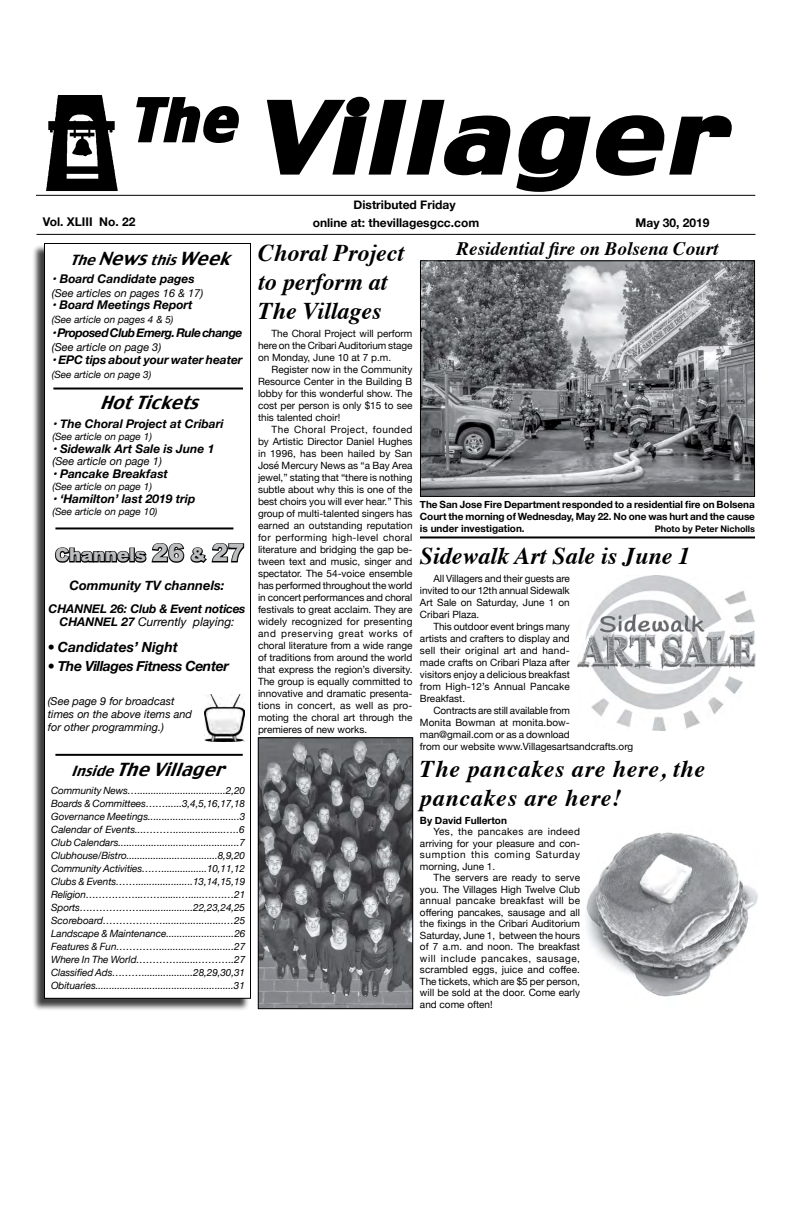
<style>
.page{position:relative;width:792px;height:1224px;background:#fff}
.page>*{position:absolute;margin:0;border:0;box-sizing:border-box;transform-origin:0 0}
.t1{font:italic 96px "Charcoal";color:#000;scale:1.2 1}
.t2{font:italic 56px "Charcoal";color:#000}
.t3{font:italic 700 24px/28.8px "Times";color:#000}
.t4{font:italic 700 24px/28.8px "Times";letter-spacing:.03em;color:#000}
.t5{font:italic 700 19px "Times";color:#000}
.t6{font:italic 18px "Charcoal";color:#000}
.t7{font:900 18px "Arial";color:#bcbec0}
.t8{font:italic 700 14px "Helvetica Neue";letter-spacing:-.03em;color:#000}
.t9{font:italic 700 14px "Helvetica Neue";color:#000}
.t10{font:italic 700 13px "Helvetica Neue";color:#000}
.t11{font:italic 700 12px "Helvetica Neue";color:#000}
.t12{font:700 12px "Helvetica Neue";color:#000}
.t13{font:italic 700 12px/13px "Helvetica Neue";letter-spacing:-.02em;color:#000;text-align:center}
.t14{font:italic 700 12px "Helvetica Neue";letter-spacing:-.04em;color:#000}
.t15{font:italic 11px/13.2px "Helvetica Neue";color:#000}
.t16{font:10px/12px "Helvetica Neue";color:#000;text-align:justify}
.t17{font:italic 10px/13px "Helvetica Neue";color:#000;text-align:justify}
.t18{font:700 10px/12px "Helvetica Neue";color:#000;text-align:justify}
.t19{font:700 9px "Helvetica Neue";color:#000}
.s1{font-size:14px}
.s2{font-size:24px}
.s3{font-weight:400}
</style>
<div class="page">
<div style="left:32px;top:245px;width:217px;height:766px;background:#000;opacity:.75"></div>
<div style="left:44px;top:244px;width:206px;height:754px;background:#fff"></div>
<div style="left:44px;top:243px;width:207px;height:756px;border:1px solid #000"></div>
<img style="left:205px;top:694px;width:39px;height:47px">
<svg style="left:54px;top:543px;width:191px;height:20px"></svg>
<hr style="left:55px;top:754px;width:188px;height:2px;background:#000">
<hr style="left:55px;top:527px;width:178px;height:2px;background:#000">
<hr style="left:53px;top:388px;width:190px;height:2px;background:#000">
<hr style="left:420px;top:536px;width:335px;height:2px;background:#000">
<hr style="left:36px;top:195px;width:719px;height:1px;background:#000">
<hr style="left:36px;top:234px;width:720px;height:1px;background:#000">
<img style="left:46px;top:95px;width:72px;height:96px">
<svg style="left:266px;top:96px;width:466px;height:96px"></svg>
<svg style="left:136px;top:97px;width:103px;height:46px"></svg>
<img style="left:422px;top:262px;width:331px;height:233px">
<div style="left:420px;top:260px;width:335px;height:237px;border:1px solid #000"></div>
<img style="left:577px;top:575px;width:178px;height:155px">
<img style="left:586px;top:832px;width:172px;height:165px">
<img style="left:260px;top:739px;width:151px;height:268px">
<div style="left:258px;top:737px;width:155px;height:272px;border:1px solid #000"></div>
<h2 class="t2" style="left:131px;top:84px;width:123px">The</h2>
<h1 class="t1" style="left:255px;top:75px;width:413px">Villager</h1>
<p class="t12" style="left:354px;top:195px;width:103px">Distributed Friday</p>
<p class="t12" style="left:43px;top:213px;width:94px">Vol. XLIII No. 22</p>
<p class="t12" style="left:636px;top:213px;width:76px">May 30, 2019</p>
<h3 class="t5" style="left:457px;top:230px;width:263px">Residential fire on Bolsena Court</h3>
<p class="t12" style="left:313px;top:213px;width:168px">online at: thevillagesgcc.com</p>
<h3 class="t3" style="left:258px;top:236px;width:148px">Choral Project to perform at<br>The Villages</h3>
<p class="t16" style="left:258px;top:328px;width:156px;text-indent:14px">The Choral Project will perform here on the Cribari Auditorium stage on Monday, June 10 at 7 p.m.</p>
<p class="t16" style="left:258px;top:364px;width:156px;text-indent:14px">Register now in the Community Resource Center in the Building B lobby for this wonderful show. The cost per person is only $15 to see this talented choir!</p>
<p class="t16" style="left:258px;top:424px;width:156px;text-indent:14px">The Choral Project, founded by Artistic Director Daniel Hughes in 1996, has been hailed by San José Mercury News as “a Bay Area jewel,” stating that “there is nothing subtle about why this is one of the best choirs you will ever hear.” This group of multi-talented singers has earned an outstanding reputation for performing high-level choral literature and bridging the gap be&shy;tween text and music, singer and spectator. The 54-voice ensemble has performed throughout the world in concert performances and choral festivals to great acclaim. They are widely recognized for presenting and preserving great works of choral literature from a wide range of traditions from around the world that express the region’s diversity.<br>The group is equally committed to innovative and dramatic presenta&shy;tions in concert, as well as pro&shy;moting the choral art through the premieres of new works.</p>
<h3 class="t6" style="left:70px;top:247px;width:170px"><span class="s1">The</span>News<span class="s1">this</span>Week</h3>
<p class="t11" style="left:52px;top:269px;width:144px">• Board Candidate pages</p>
<p class="t15" style="left:52px;top:287px;width:153px">(See articles on pages 16 &amp; 17)</p>
<p class="t11" style="left:52px;top:296px;width:142px">• Board Meetings Report</p>
<p class="t17" style="left:52px;top:314px;width:123px">(See article on pages 4 &amp; 5)</p>
<p class="t14" style="left:52px;top:324px;width:192px">• Proposed Club Emerg. Rule change</p>
<p class="t15" style="left:52px;top:342px;width:111px">(See article on page 3)</p>
<p class="t11" style="left:52px;top:350px;width:192px">• EPC tips about your water heater</p>
<p class="t17" style="left:52px;top:368px;width:101px">(See article on page 3)</p>
<p class="t11" style="left:52px;top:414px;width:173px">• The Choral Project at Cribari</p>
<p class="t17" style="left:52px;top:431px;width:101px">(See article on page 1)</p>
<p class="t11" style="left:52px;top:439px;width:163px">• Sidewalk Art Sale is June 1</p>
<p class="t15" style="left:52px;top:455px;width:111px">(See article on page 1)</p>
<p class="t11" style="left:52px;top:464px;width:117px">• Pancake Breakfast</p>
<p class="t17" style="left:52px;top:481px;width:101px">(See article on page 1)</p>
<p class="t11" style="left:52px;top:489px;width:144px">• ‘Hamilton’ last 2019 trip</p>
<p class="t17" style="left:52px;top:506px;width:107px">(See article on page 10)</p>
<h3 class="t6" style="left:100px;top:391px;width:108px">HotTickets</h3>
<p class="t18" style="left:420px;top:499px;width:337px">The San Jose Fire Department responded to a residential fire on Bolsena Court the morning of Wednesday, May 22. No one was hurt and the cause is under investigation.</p>
<p class="t19" style="left:655px;top:522px;width:102px">Photo by Peter Nicholls</p>
<h3 class="t3" style="left:420px;top:539px;width:272px">Sidewalk Art Sale is June 1</h3>
<p class="t16" style="left:420px;top:573px;width:151px;text-indent:14px">All Villagers and their guests are invited to our 12th annual Sidewalk Art Sale on Saturday, June 1 on Cribari Plaza.</p>
<p class="t16" style="left:420px;top:621px;width:151px;text-indent:14px">This outdoor event brings many artists and crafters to display and sell their original art and hand&shy;made crafts on Cribari Plaza after visitors enjoy a delicious breakfast from High-12’s Annual Pancake Breakfast.</p>
<p class="t16" style="left:420px;top:705px;width:215px;text-align:left;text-indent:14px">Contracts are still available from<br>Monita Bowman at monita.bow&shy;man@gmail.com or as a download<br>from our website www.Villagesartsandcrafts.org</p>
<h3 class="t4" style="left:420px;top:752px;width:287px">The pancakes are here, the pancakes are here!</h3>
<p class="t18" style="left:420px;top:814px;width:89px">By David Fullerton</p>
<p class="t16" style="left:420px;top:826px;width:162px;line-height:11.5px;text-indent:14px">Yes, the pancakes are indeed arriving for your pleasure and con&shy;sumption this coming Saturday morning, June 1.</p>
<p class="t16" style="left:420px;top:872px;width:162px;line-height:11.5px;text-indent:14px">The servers are ready to serve you. The Villages High Twelve Club annual pancake breakfast will be offering pancakes, sausage and all the fixings in the Cribari Auditorium Saturday, June 1, between the hours of 7 a.m. and noon. The breakfast will include pancakes, sausage, scrambled eggs, juice and coffee.<br>The tickets, which are $5 per person, will be sold at the door. Come early and come often!</p>
<h3 class="t7" style="left:55px;top:542px;width:191px">Channels <span class="s2">26</span> &amp; <span class="s2">27</span></h3>
<h3 class="t10" style="left:70px;top:575px;width:156px">Community TV channels:</h3>
<p class="t13" style="left:49px;top:602px;width:199px">CHANNEL 26: Club &amp; Event notices<br>CHANNEL 27 <span class="s3">Currently playing:</span></p>
<h3 class="t9" style="left:48px;top:636px;width:132px"><span class="s3">•</span> Candidates’ Night</h3>
<h3 class="t8" style="left:48px;top:655px;width:183px"><span class="s3">•</span> The Villages Fitness Center</h3>
<p class="t15" style="left:48px;top:695px;width:146px">(See page 9 for broadcast times on the above items and for other programming.)</p>
<h3 class="t6" style="left:71px;top:758px;width:163px"><span class="s1">Inside</span>TheVillager</h3>
<p class="t17" style="left:51px;top:784px;width:196px">Community News….................................2,20<br>Boards &amp; Committees……......3,4,5,16,17,18<br>Governance Meetings.................................3<br>Calendar of Events...………..................…..6<br>Club Calendars............................................7<br>Clubhouse/Bistro..................................8,9,20<br>Community Activities…….................10,11,12<br>Clubs &amp; Events…….....................13,14,15,19<br>Religion……………..…….......….....…….…21<br>Sports………………....................22,23,24,25<br>Scoreboard………………......................…25<br>Landscape &amp; Maintenance.........................26<br>Features &amp; Fun…………............................27<br>Where In The World…………........………..27<br>Classified Ads………...................28,29,30,31<br>Obituaries...................................................31</p>
</div>
